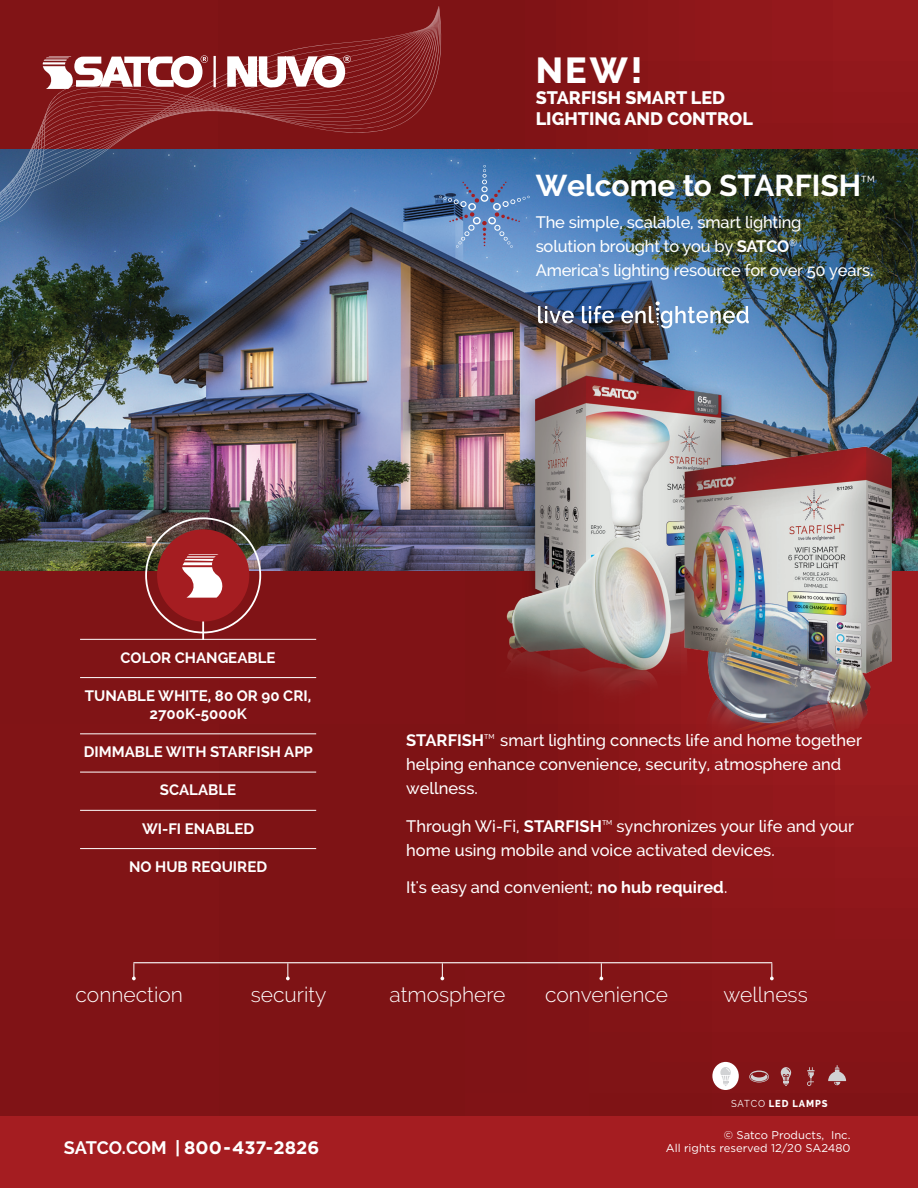
<style>
.page{position:relative;width:918px;height:1188px;background:#fff}
.page>*{position:absolute;margin:0;border:0;box-sizing:border-box;transform-origin:0 0}
.Front_Top_Item_Name{font:800 36px "Raleway";color:#fff}
.t1{font:700 30px "Raleway";color:#fff}
.t2{font:300 21px "Raleway";color:#fff}
.Front_Top_Item_Name-2{font:800 18px/21px "Raleway";color:#fff}
.t3{font:700 18px "Gotham";color:#fff}
.t4{font:500 16.5px/24px "Raleway";color:#fff}
.t5{font:700 16.5px "Raleway";color:#fff}
.Features{font:700 15px/18px "Raleway";color:#fff;text-align:center}
.t6{font:11.25px "Gotham";color:#fff}
.t7{font:800 10.05px "Raleway";letter-spacing:.1em;color:#fff;scale:.94 1}
.t8{font:500 8.7px "Raleway";color:#fff}
.t9{font:500 7.05px "Raleway";color:#fff}
.s1{font-weight:700}
.s2{font-family:"Raleway"}
.s3{font-weight:400}
</style>
<div class="page">
<img style="left:0;top:149px;width:918px;height:423px">
<div style="left:0;top:572px;width:918px;height:580px;background:linear-gradient(to right,#7c1315,#8c1619)"></div>
<div style="left:0;top:0;width:918px;height:149px;background:#8a1618"></div>
<div style="left:0;top:1117px;width:918px;height:71px;background:#a51d21"></div>
<div style="left:712px;top:1062px;width:27px;height:28px;background:#fff;border-radius:50%"></div>
<svg style="left:720px;top:1067px;width:11px;height:19px"></svg>
<svg style="left:781px;top:1067px;width:10px;height:19px"></svg>
<svg style="left:749px;top:1071px;width:20px;height:11px"></svg>
<svg style="left:807px;top:1067px;width:8px;height:19px"></svg>
<svg style="left:828px;top:1065px;width:18px;height:20px"></svg>
<div style="left:0;top:3px;width:456px;height:5px;background:#7e1315"></div>
<svg style="left:0;top:15px;width:451px;height:236px"></svg>
<svg style="left:43px;top:55px;width:165px;height:34px"></svg>
<svg style="left:227px;top:55px;width:124px;height:33px"></svg>
<hr style="left:214px;top:56px;width:2px;height:31px;background:#fff">
<hr style="left:80px;top:639px;width:236px;height:1px;background:#fff">
<hr style="left:80px;top:677px;width:236px;height:1px;background:#fff">
<hr style="left:80px;top:733px;width:236px;height:1px;background:#fff">
<hr style="left:80px;top:772px;width:236px;height:1px;background:#fff">
<hr style="left:80px;top:810px;width:236px;height:1px;background:#fff">
<hr style="left:80px;top:848px;width:236px;height:1px;background:#fff">
<svg style="left:145px;top:517px;width:116px;height:123px;background:#944040"></svg>
<img style="left:498px;top:355px;width:406px;height:384px">
<hr style="left:133px;top:962px;width:639px;height:1px;background:#fff">
<svg style="left:286px;top:963px;width:4px;height:17px"></svg>
<svg style="left:132px;top:963px;width:4px;height:17px"></svg>
<svg style="left:440px;top:963px;width:4px;height:17px"></svg>
<svg style="left:599px;top:963px;width:4px;height:17px"></svg>
<svg style="left:770px;top:963px;width:4px;height:17px"></svg>
<svg style="left:439px;top:165px;width:91px;height:83px;background:#5e87bc"></svg>
<svg style="left:538px;top:306px;width:36px;height:17px"></svg>
<svg style="left:582px;top:306px;width:32px;height:17px"></svg>
<img style="left:621px;top:301px;width:128px;height:27px">
<p class="Front_Top_Item_Name" style="left:536px;top:50px;width:108px">NEW!</p>
<p class="Front_Top_Item_Name-2" style="left:536px;top:88px;width:219px">STARFISH SMART LED<br>LIGHTING AND CONTROL</p>
<p class="t1" style="left:536px;top:169px;width:327px">Welcome to STARFISH</p>
<p class="t8" style="left:861px;top:174px;width:15px">TM</p>
<p class="t4" style="left:536px;top:210px;width:267px">The simple, scalable, smart lighting</p>
<p class="t4" style="left:536px;top:234px;width:267px">solution brought to you by <span class="s1">SATCO</span><sup>®</sup> <sup>,</sup></p>
<p class="t4" style="left:536px;top:258px;width:339px">America’s lighting resource for over 50 years.</p>
<p class="Features" style="left:121px;top:648px;width:156px">COLOR CHANGEABLE</p>
<p class="Features" style="left:85px;top:687px;width:228px">TUNABLE WHITE, 80 OR 90 CRI,<br>2700K-5000K</p>
<p class="Features" style="left:84px;top:743px;width:231px">DIMMABLE WITH STARFISH APP</p>
<p class="Features" style="left:160px;top:781px;width:78px">SCALABLE</p>
<p class="Features" style="left:142px;top:819px;width:114px">WI-FI ENABLED</p>
<p class="Features" style="left:129px;top:858px;width:140px">NO HUB REQUIRED</p>
<p class="t4" style="left:406px;top:729px;width:457px;text-indent:94px">smart lighting connects life and home together helping enhance convenience, security, atmosphere and wellness.</p>
<p class="t4" style="left:406px;top:814px;width:197px">Through Wi-Fi, <span class="s1">STARFISH</span></p>
<p class="t9" style="left:602px;top:818px;width:12px">TM</p>
<p class="t5" style="left:406px;top:731px;width:80px">STARFISH</p>
<p class="t9" style="left:484px;top:733px;width:12px">TM</p>
<p class="t4" style="left:406px;top:814px;width:449px;text-indent:210px">synchronizes your life and your home using mobile and voice activated devices.</p>
<p class="t4" style="left:406px;top:876px;width:323px">It's easy and convenient; <span class="s1">no hub required</span>.</p>
<p class="t2" style="left:76px;top:983px;width:109px">connection</p>
<p class="t2" style="left:251px;top:983px;width:77px">security</p>
<p class="t2" style="left:390px;top:983px;width:117px">atmosphere</p>
<p class="t2" style="left:545px;top:983px;width:124px">convenience</p>
<p class="t2" style="left:724px;top:983px;width:86px">wellness</p>
<p class="t3" style="left:64px;top:1136px;width:257px"><span class="s2">SATCO.COM |</span> 800-437-2826</p>
<p class="t7" style="left:731px;top:1098px;width:104px"><span class="s3">SATCO</span> LED LAMPS</p>
<p class="t6" style="left:724px;top:1128px;width:128px">© Satco Products, Inc.</p>
<p class="t6" style="left:666px;top:1141px;width:186px">All rights reserved 12/20 SA2480</p>
</div>
